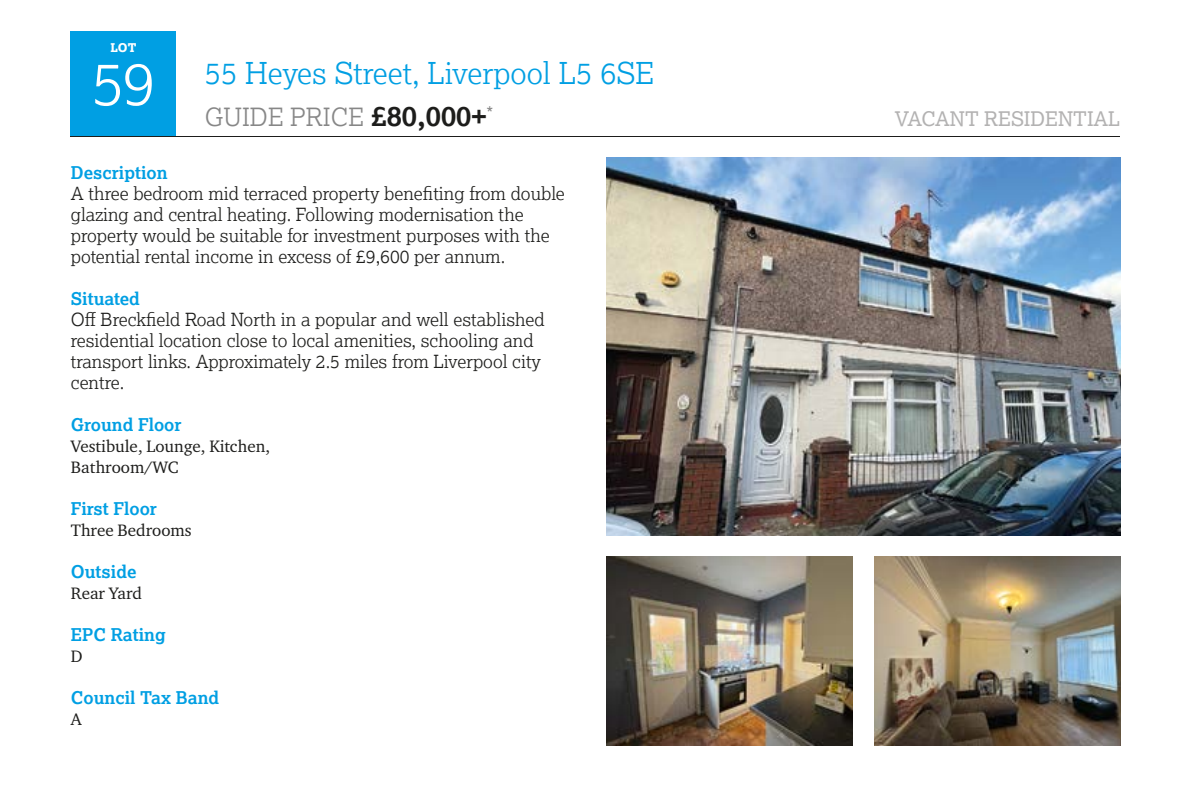
<style>
.page{position:relative;width:1191px;height:807px;background:#fff}
.page>*{position:absolute;margin:0;border:0;box-sizing:border-box;transform-origin:0 0}
.t1{font:300 60px "Lexia";color:#fff}
.t2{font:300 30px "Lexia";color:#009fe3}
.t3{font:300 25px "Lexia";color:#878787}
.t4{font:20px "Lexia";color:#b3b2b2}
.t5{font:300 18px/21px "Lexia";color:#1d1d1b}
.t6{font:18px "Lexia";color:#878787}
.t7{font:700 17.6px "Lexia";color:#009fe3}
.t8{font:17px/21px "Charter ITC Pro";color:#1d1d1b}
.t9{font:800 12px "Lexia";color:#fff}
.s1{font-weight:700;font-size:28px;color:#1d1d1b}
</style>
<div class="page">
<div style="left:71px;top:31px;width:105px;height:105px;background:#009fe3"></div>
<hr style="left:71px;top:136px;width:1049px;height:1px;background:#1d1d1b">
<img style="left:607px;top:556px;width:245px;height:189px">
<img style="left:874px;top:556px;width:246px;height:189px">
<img style="left:607px;top:157px;width:513px;height:378px">
<p class="t9" style="left:110px;top:40px;width:28px">LOT</p>
<h1 class="t1" style="left:92px;top:45px;width:65px">59</h1>
<h2 class="t2" style="left:205px;top:54px;width:451px">55 Heyes Street, Liverpool L5 6SE</h2>
<h3 class="t3" style="left:205px;top:101px;width:283px">GUIDE PRICE <span class="s1">£80,000+</span></h3>
<p class="t4" style="left:895px;top:106px;width:227px">VACANT RESIDENTIAL</p>
<p class="t6" style="left:486px;top:102px;width:8px">*</p>
<p class="t7" style="left:71px;top:161px;width:98px">Description</p>
<p class="t5" style="left:71px;top:182px;width:495px">A three bedroom mid terraced property benefiting from double glazing and central heating. Following modernisation the property would be suitable for investment purposes with the potential rental income in excess of £9,600 per annum.</p>
<p class="t7" style="left:71px;top:287px;width:71px">Situated</p>
<p class="t5" style="left:71px;top:308px;width:475px">Off Breckfield Road North in a popular and well established residential location close to local amenities, schooling and transport links. Approximately 2.5 miles from Liverpool city centre.</p>
<p class="t7" style="left:71px;top:413px;width:112px">Ground Floor</p>
<p class="t8" style="left:71px;top:435px;width:201px">Vestibule, Lounge, Kitchen,<br>Bathroom/WC</p>
<p class="t7" style="left:71px;top:497px;width:88px">First Floor</p>
<p class="t8" style="left:71px;top:519px;width:122px">Three Bedrooms</p>
<p class="t7" style="left:71px;top:560px;width:67px">Outside</p>
<p class="t8" style="left:71px;top:582px;width:73px">Rear Yard</p>
<p class="t7" style="left:71px;top:623px;width:96px">EPC Rating</p>
<p class="t8" style="left:71px;top:645px;width:13px">D</p>
<p class="t7" style="left:71px;top:686px;width:150px">Council Tax Band</p>
<p class="t8" style="left:71px;top:708px;width:12px">A</p>
</div>
